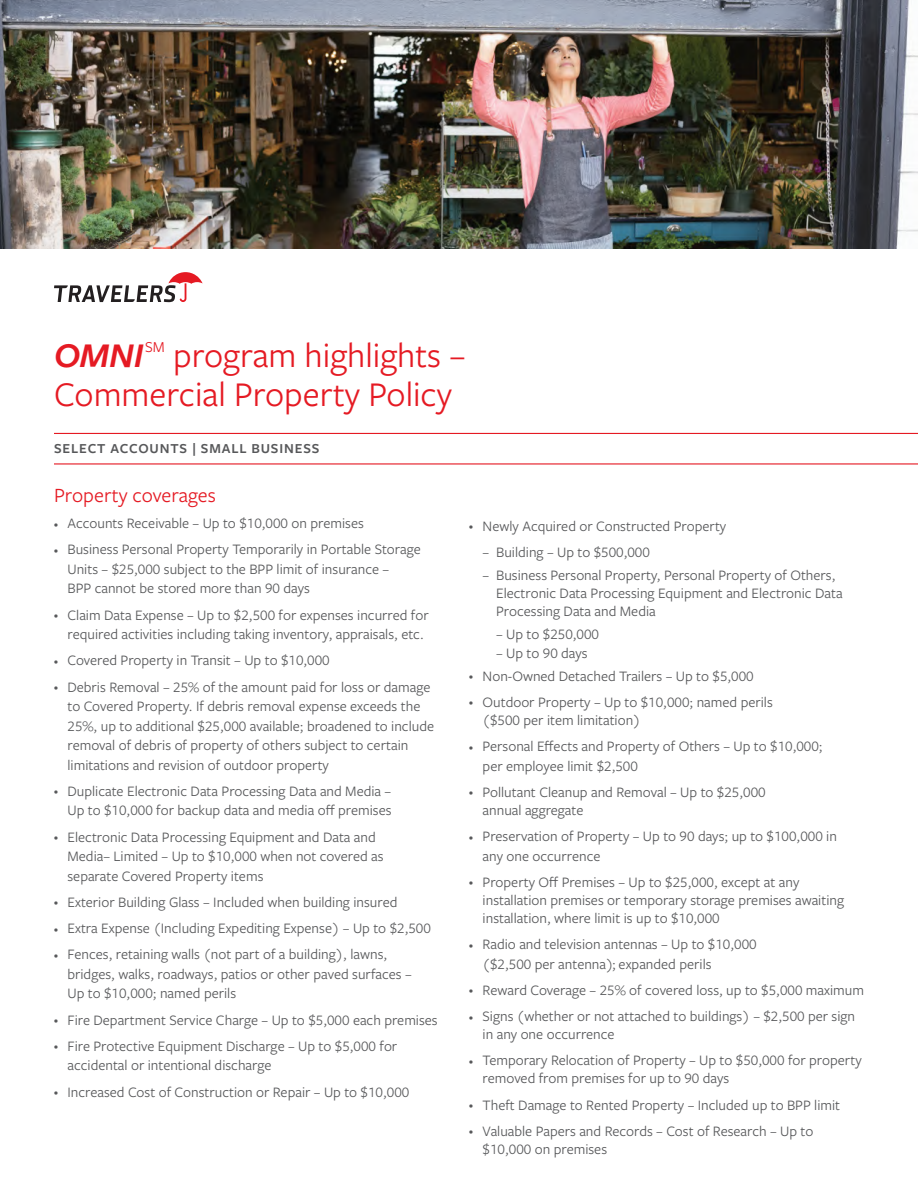
<style>
.page{position:relative;width:918px;height:1188px;background:#fff}
.page>*{position:absolute;margin:0;border:0;box-sizing:border-box;transform-origin:0 0}
.t1{font:36px/39px "Freight Sans Pro";color:#e51a23}
.t2{font:italic 600 36px "Freight Sans Pro";color:#e51a23}
.t3{font:21px "Freight Sans Pro";color:#e51a23}
.t4{font:15.75px "Freight Sans Pro";color:#e51a23}
.Body_copy{font:15px/19.5px "Freight Sans Pro";color:#57585a}
.Sub-title_1_line{font:600 14.25px "Freight Sans Pro";letter-spacing:.06em;color:#57585a}
.s1{font-size:8.55px}
</style>
<div class="page">
<svg style="left:54px;top:272px;width:149px;height:30px"></svg>
<hr style="left:54px;top:433px;width:864px;height:1px;background:#e51a23">
<hr style="left:54px;top:463px;width:864px;height:2px;background:#e51a23">
<img style="left:0;top:0;width:918px;height:248px">
<p class="t2" style="left:54px;top:331px;width:91px">OMNI</p>
<p class="t4" style="left:145px;top:336px;width:21px">SM</p>
<p class="t1" style="left:54px;top:334px;width:413px;text-indent:119px">program highlights –<br>Commercial Property Policy</p>
<p class="Sub-title_1_line" style="left:54px;top:439px;width:267px">SELECT ACCOUNTS | SMALL BUSINESS</p>
<p class="t3" style="left:54px;top:481px;width:163px">Property coverages</p>
<p class="Body_copy" style="left:54px;top:513px;width:311px"><span class="s1">•</span> Accounts Receivable – Up to $10,000 on premises</p>
<p class="Body_copy" style="left:68px;top:539px;width:355px;text-indent:-14px"><span class="s1">•</span> Business Personal Property Temporarily in Portable Storage<br>Units – $25,000 subject to the BPP limit of insurance –<br>BPP cannot be stored more than 90 days</p>
<p class="Body_copy" style="left:54px;top:604px;width:376px;text-align:center"><span class="s1">•</span> Claim Data Expense – Up to $2,500 for expenses incurred for required activities including taking inventory, appraisals, etc.</p>
<p class="Body_copy" style="left:54px;top:650px;width:277px"><span class="s1">•</span> Covered Property in Transit – Up to $10,000</p>
<p class="Body_copy" style="left:68px;top:676px;width:368px;text-indent:-14px"><span class="s1">•</span> Debris Removal – 25% of the amount paid for loss or damage to Covered Property. If debris removal expense exceeds the 25%, up to additional $25,000 available; broadened to include removal of debris of property of others subject to certain limitations and revision of outdoor property</p>
<p class="Body_copy" style="left:54px;top:781px;width:339px;text-align:right"><span class="s1">•</span> Duplicate Electronic Data Processing Data and Media –<br>Up to $10,000 for backup data and media off premises</p>
<p class="Body_copy" style="left:68px;top:826px;width:318px;text-indent:-14px"><span class="s1">•</span> Electronic Data Processing Equipment and Data and<br>Media– Limited – Up to $10,000 when not covered as separate Covered Property items</p>
<p class="Body_copy" style="left:54px;top:892px;width:345px"><span class="s1">•</span> Exterior Building Glass – Included when building insured</p>
<p class="Body_copy" style="left:54px;top:918px;width:378px"><span class="s1">•</span> Extra Expense (Including Expediting Expense) – Up to $2,500</p>
<p class="Body_copy" style="left:68px;top:944px;width:346px;text-indent:-14px"><span class="s1">•</span> Fences, retaining walls (not part of a building), lawns, bridges, walks, roadways, patios or other paved surfaces –<br>Up to $10,000; named perils</p>
<p class="Body_copy" style="left:54px;top:1009px;width:385px"><span class="s1">•</span> Fire Department Service Charge – Up to $5,000 each premises</p>
<p class="Body_copy" style="left:68px;top:1036px;width:331px;text-indent:-14px"><span class="s1">•</span> Fire Protective Equipment Discharge – Up to $5,000 for accidental or intentional discharge</p>
<p class="Body_copy" style="left:54px;top:1081px;width:357px"><span class="s1">•</span> Increased Cost of Construction or Repair – Up to $10,000</p>
<p class="Body_copy" style="left:469px;top:516px;width:259px"><span class="s1">•</span> Newly Acquired or Constructed Property</p>
<p class="Body_copy" style="left:483px;top:542px;width:169px">– Building – Up to $500,000</p>
<p class="Body_copy" style="left:496px;top:565px;width:348px;line-height:18px;text-indent:-14px">– Business Personal Property, Personal Property of Others,<br>Electronic Data Processing Equipment and Electronic Data<br>Processing Data and Media</p>
<p class="Body_copy" style="left:496px;top:623px;width:104px">– Up to $250,000</p>
<p class="Body_copy" style="left:496px;top:643px;width:93px">– Up to 90 days</p>
<p class="Body_copy" style="left:469px;top:665px;width:286px"><span class="s1">•</span> Non-Owned Detached Trailers – Up to $5,000</p>
<p class="Body_copy" style="left:483px;top:692px;width:292px;line-height:18px;text-indent:-14px"><span class="s1">•</span> Outdoor Property – Up to $10,000; named perils ($500 per item limitation)</p>
<p class="Body_copy" style="left:483px;top:736px;width:342px;text-indent:-14px"><span class="s1">•</span> Personal Effects and Property of Others – Up to $10,000; per employee limit $2,500</p>
<p class="Body_copy" style="left:483px;top:782px;width:285px;line-height:18px;text-indent:-14px"><span class="s1">•</span> Pollutant Cleanup and Removal – Up to $25,000 annual aggregate</p>
<p class="Body_copy" style="left:483px;top:826px;width:356px;text-indent:-14px"><span class="s1">•</span> Preservation of Property – Up to 90 days; up to $100,000 in any one occurrence</p>
<p class="Body_copy" style="left:483px;top:872px;width:363px;line-height:18px;text-indent:-14px"><span class="s1">•</span> Property Off Premises – Up to $25,000, except at any installation premises or temporary storage premises awaiting installation, where limit is up to $10,000</p>
<p class="Body_copy" style="left:483px;top:934px;width:276px;text-indent:-14px"><span class="s1">•</span> Radio and television antennas – Up to $10,000 ($2,500 per antenna); expanded perils</p>
<p class="Body_copy" style="left:469px;top:980px;width:396px"><span class="s1">•</span> Reward Coverage – 25% of covered loss, up to $5,000 maximum</p>
<p class="Body_copy" style="left:483px;top:1007px;width:374px;line-height:18px;text-indent:-14px"><span class="s1">•</span> Signs (whether or not attached to buildings) – $2,500 per sign in any one occurrence</p>
<p class="Body_copy" style="left:483px;top:1051px;width:381px;line-height:18px;text-indent:-14px"><span class="s1">•</span> Temporary Relocation of Property – Up to $50,000 for property removed from premises for up to 90 days</p>
<p class="Body_copy" style="left:469px;top:1094px;width:373px"><span class="s1">•</span> Theft Damage to Rented Property – Included up to BPP limit</p>
<p class="Body_copy" style="left:483px;top:1121px;width:332px;line-height:18px;text-indent:-14px"><span class="s1">•</span> Valuable Papers and Records – Cost of Research – Up to $10,000 on premises</p>
</div>
